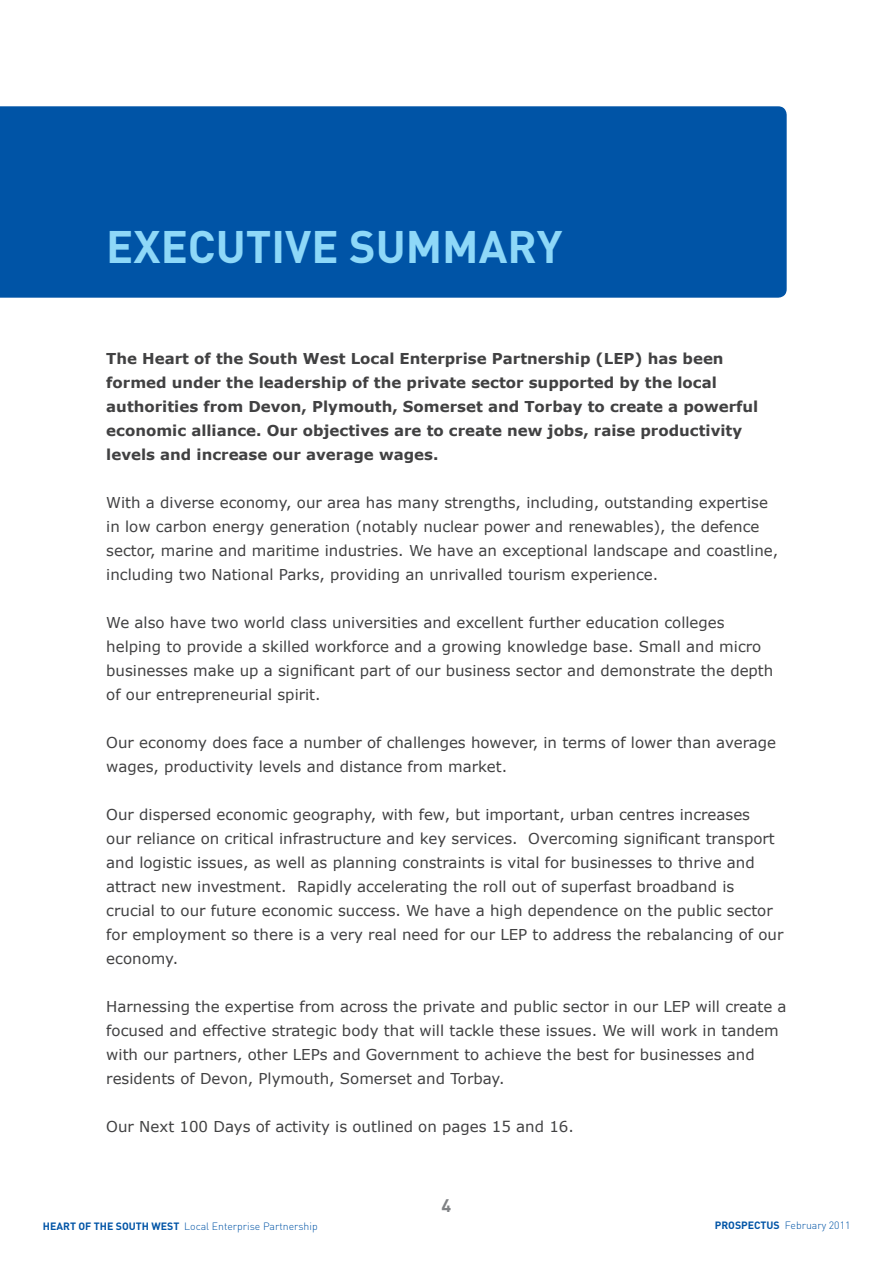
<style>
.page{position:relative;width:893px;height:1263px;background:#fff}
.page>*{position:absolute;margin:0;border:0;box-sizing:border-box;transform-origin:0 0}
.t1{font:700 45px "DIN";color:#8ed8f8}
.t2{font:700 18px "DIN";color:#808285}
.t3{font:15px/24px "Verdana";color:#414142}
.t4{font:700 15px/24px "Verdana";color:#414142}
.t5{font:300 10.5px "DIN";color:#0054a6}
.s1{font-weight:700}
</style>
<div class="page">
<div style="left:0;top:106px;width:787px;height:192px;background:#0054a6"></div>
<h1 class="t1" style="left:106px;top:217px;width:458px">EXECUTIVE SUMMARY</h1>
<p class="t4" style="left:106px;top:347px;width:654px">The Heart of the South West Local Enterprise Partnership (LEP) has been formed under the leadership of the private sector supported by the local authorities from Devon, Plymouth, Somerset and Torbay to create a powerful economic alliance. Our objectives are to create new jobs, raise productivity levels and increase our average wages.</p>
<p class="t3" style="left:106px;top:491px;width:673px">With a diverse economy, our area has many strengths, including, outstanding expertise in low carbon energy generation (notably nuclear power and renewables), the defence sector, marine and maritime industries. We have an exceptional landscape and coastline, including two National Parks, providing an unrivalled tourism experience.</p>
<p class="t3" style="left:106px;top:611px;width:669px">We also have two world class universities and excellent further education colleges helping to provide a skilled workforce and a growing knowledge base. Small and micro businesses make up a significant part of our business sector and demonstrate the depth of our entrepreneurial spirit.</p>
<p class="t3" style="left:106px;top:731px;width:671px">Our economy does face a number of challenges however, in terms of lower than average wages, productivity levels and distance from market.</p>
<p class="t3" style="left:106px;top:803px;width:679px">Our dispersed economic geography, with few, but important, urban centres increases<br>our reliance on critical infrastructure and key services. Overcoming significant transport and logistic issues, as well as planning constraints is vital for businesses to thrive and attract new investment. Rapidly accelerating the roll out of superfast broadband is crucial to our future economic success. We have a high dependence on the public sector for employment so there is a very real need for our LEP to address the rebalancing of our economy.</p>
<p class="t3" style="left:106px;top:995px;width:682px">Harnessing the expertise from across the private and public sector in our LEP will create a focused and effective strategic body that will tackle these issues. We will work in tandem with our partners, other LEPs and Government to achieve the best for businesses and residents of Devon, Plymouth, Somerset and Torbay.</p>
<p class="t3" style="left:106px;top:1115px;width:469px">Our Next 100 Days of activity is outlined on pages 15 and 16.</p>
<p class="t2" style="left:442px;top:1193px;width:11px">4</p>
<p class="t5" style="left:43px;top:1219px;width:276px"><span class="s1">HEART OF TH E SOUTH WEST</span> Local Enterprise Partnership</p>
<p class="t5" style="left:715px;top:1219px;width:137px"><span class="s1">PROSPECTUS</span> February 2011</p>
</div>
